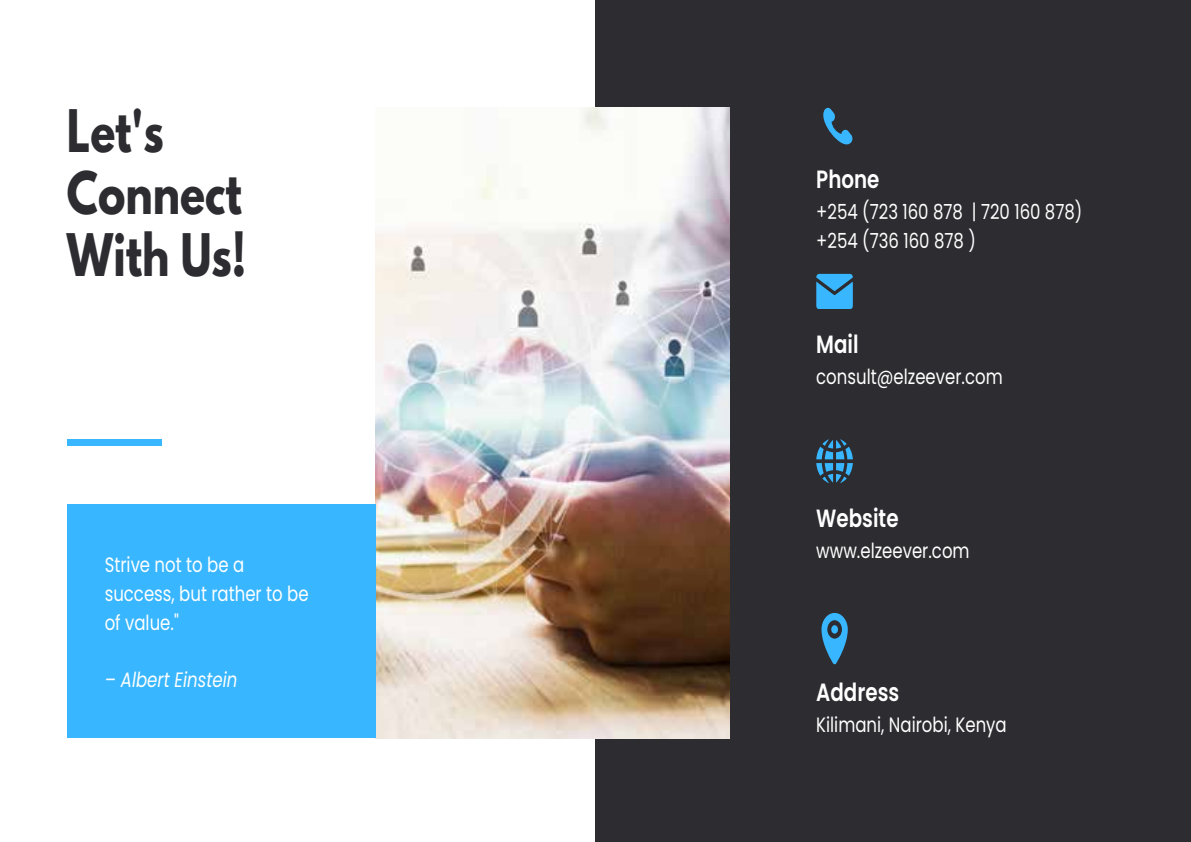
<style>
.page{position:relative;width:1191px;height:842px;background:#fff}
.page>*{position:absolute;margin:0;border:0;box-sizing:border-box;transform-origin:0 0}
.t1{font:700 52px/62.4px "League Spartan";color:#2c2c31;scale:.8 1}
.t2{font:600 25px "Poppins";color:#fff;scale:.8 1}
.t3{font:20.8px/28.8px "Poppins";color:#fff;scale:.8 1}
.t4{font:italic 20.8px "Poppins";color:#fff;scale:.8 1}
</style>
<div class="page">
<div style="left:595px;top:0;width:596px;height:842px;background:#2c2c31"></div>
<svg style="left:823px;top:107px;width:30px;height:38px"></svg>
<svg style="left:816px;top:274px;width:37px;height:35px"></svg>
<svg style="left:821px;top:613px;width:26px;height:51px"></svg>
<div style="left:831px;top:625px;width:7px;height:9px;background:#38b6ff;border-radius:50%"></div>
<svg style="left:816px;top:439px;width:37px;height:44px"></svg>
<img style="left:375px;top:107px;width:355px;height:631px">
<div style="left:67px;top:439px;width:94px;height:6px;background:#38b6ff"></div>
<div style="left:67px;top:504px;width:308px;height:234px;background:#38b6ff"></div>
<h1 class="t1" style="left:67px;top:99px;width:226px">Let's<br>Connect<br>With Us!</h1>
<p class="t3" style="left:105px;top:550px;width:256px">Strive not to be a success, but rather to be of value."</p>
<p class="t4" style="left:105px;top:668px;width:167px">– Albert Einstein</p>
<p class="t2" style="left:816px;top:165px;width:80px">Phone</p>
<p class="t3" style="left:816px;top:197px;width:334px">+254 (723 160 878 | 720 160 878) +254 (736 160 878 )</p>
<p class="t2" style="left:816px;top:330px;width:54px">Mail</p>
<p class="t3" style="left:816px;top:363px;width:234px">consult@elzeever.com</p>
<p class="t2" style="left:816px;top:503px;width:104px">Website</p>
<p class="t3" style="left:816px;top:536px;width:193px">www.elzeever.com</p>
<p class="t2" style="left:816px;top:678px;width:105px">Address</p>
<p class="t3" style="left:816px;top:710px;width:239px">Kilimani, Nairobi, Kenya</p>
</div>
